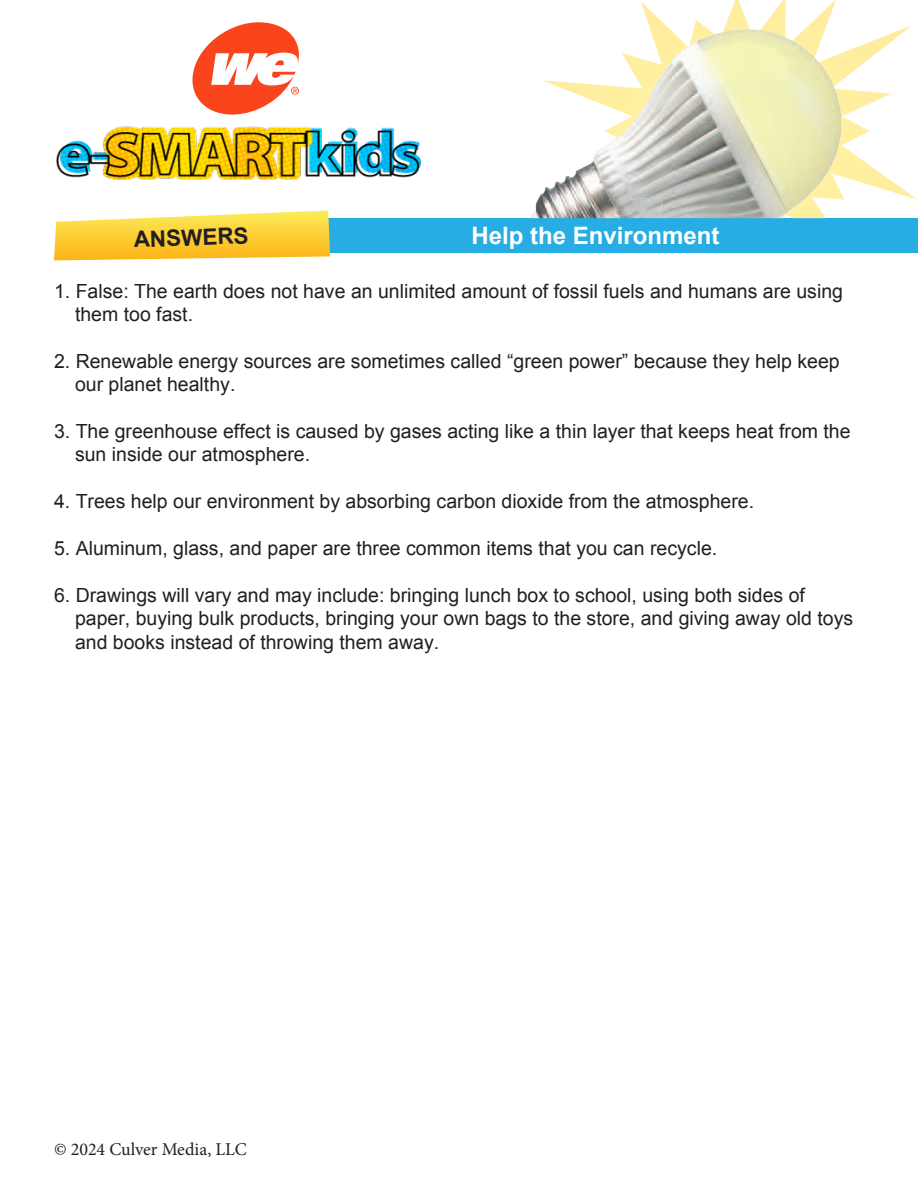
<style>
.page{position:relative;width:918px;height:1188px;background:#fff}
.page>*{position:absolute;margin:0;border:0;box-sizing:border-box;transform-origin:0 0}
.t1{font:700 24px "Arial";color:#fff}
.t2{font:700 22.5px "Arial";color:#231f20}
.t3{font:19.5px/23.4px "Arial";color:#231f20}
.t4{font:18px "Minion Pro";color:#231f20}
</style>
<div class="page">
<img style="left:55px;top:126px;width:365px;height:54px">
<div style="left:282px;top:218px;width:636px;height:35px;background:#27ade3"></div>
<svg style="left:54px;top:210px;width:276px;height:50px;background:#fcd555"></svg>
<img style="left:542px;top:25px;width:376px;height:175px">
<img style="left:542px;top:0;width:294px;height:138px">
<img style="left:554px;top:29px;width:281px;height:157px">
<img style="left:654px;top:29px;width:95px;height:59px">
<svg style="left:192px;top:22px;width:107px;height:93px"></svg>
<p class="t2" style="left:133px;top:225px;width:116px;rotate:-2deg">ANSWERS</p>
<p class="t1" style="left:472px;top:220px;width:250px">Help the Environment</p>
<p class="t3" style="left:75px;top:279px;width:770px;text-indent:-21px">1. False: The earth does not have an unlimited amount of fossil fuels and humans are using them too fast.</p>
<p class="t3" style="left:75px;top:350px;width:766px;text-indent:-21px">2. Renewable energy sources are sometimes called “green power” because they help keep our planet healthy.</p>
<p class="t3" style="left:75px;top:420px;width:777px;text-indent:-21px">3. The greenhouse effect is caused by gases acting like a thin layer that keeps heat from the sun inside our atmosphere.</p>
<p class="t3" style="left:54px;top:490px;width:702px">4. Trees help our environment by absorbing carbon dioxide from the atmosphere.</p>
<p class="t3" style="left:54px;top:537px;width:665px">5. Aluminum, glass, and paper are three common items that you can recycle.</p>
<p class="t3" style="left:75px;top:584px;width:780px;text-indent:-21px">6. Drawings will vary and may include: bringing lunch box to school, using both sides of paper, buying bulk products, bringing your own bags to the store, and giving away old toys and books instead of throwing them away.</p>
<p class="t4" style="left:54px;top:1137px;width:194px">© 2024 Culver Media, LLC</p>
</div>
